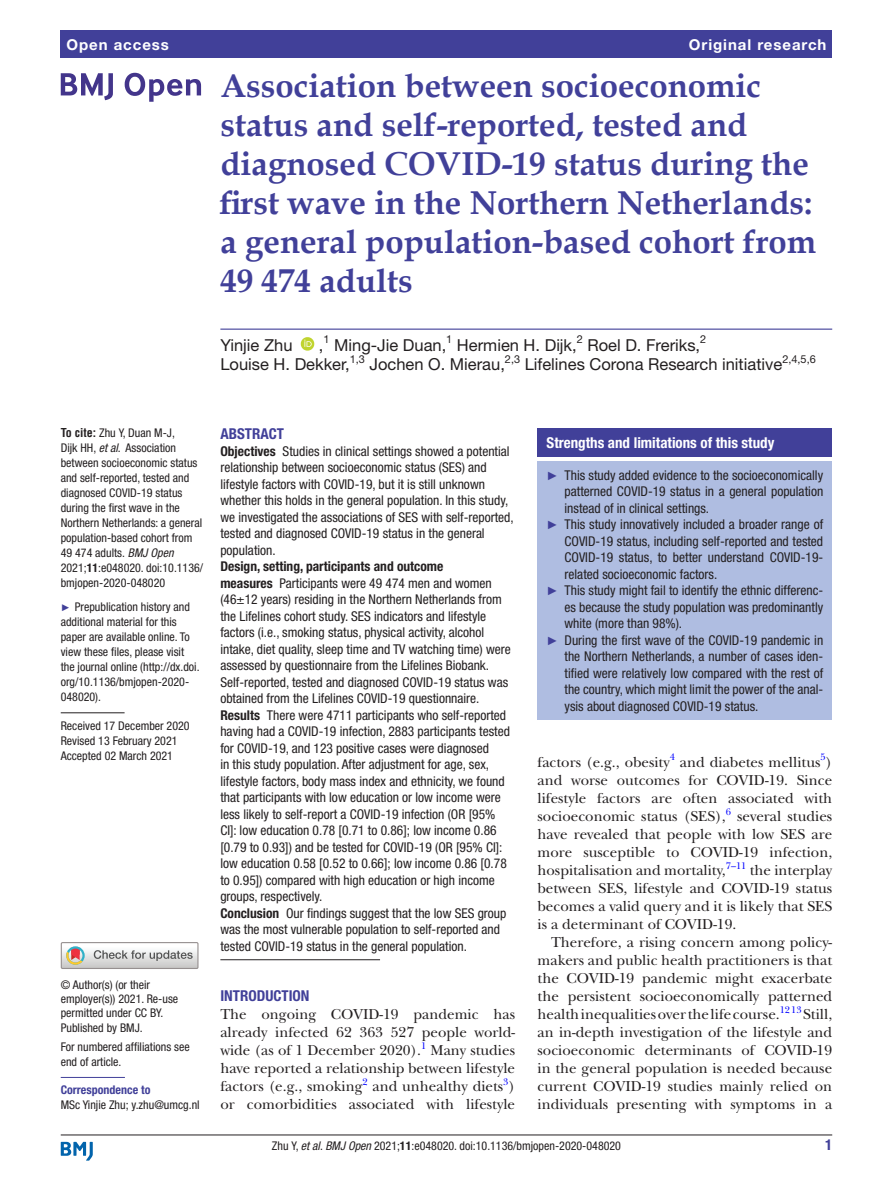
<style>
.page{position:relative;width:893px;height:1191px;background:#fff}
.page>*{position:absolute;margin:0;border:0;box-sizing:border-box;transform-origin:0 0}
.t1{font:700 33px/39px "Book Antiqua";color:#414099}
.t2{font:16.5px "Helvetica Neue LT Std";color:#231f20}
.t3{font:15px/18px "New Baskerville";color:#231f20;text-align:justify}
.t4{font:700 condensed 15px "Helvetica Neue LT Std";color:#fff}
.t5{font:700 15px "Helvetica Neue LT Std";letter-spacing:.065em;color:#fff}
.t6{font:700 condensed 15px "Helvetica Neue LT Std";color:#414099}
.t7{font:condensed 13.5px/16.5px "Helvetica Neue LT Std";color:#231f20}
.t8{font:condensed 12px/15px "Helvetica Neue LT Std";color:#231f20}
.t9{font:700 condensed 12px "Helvetica Neue LT Std";color:#414099}
.t10{font:10.95px "Helvetica Neue LT Std";color:#231f20}
.t11{font:9.9px "New Baskerville";color:#00f}
.s1{font-family:"Helvetica LT Std";font-weight:700}
.s2{font-style:italic}
.s3{font-weight:700}
.s4{font-family:"Arial";font-stretch:normal;font-size:9.75px;color:#414099}
.s5{font-family:"Arial";font-stretch:normal;font-size:12px;color:#414099}
</style>
<div class="page">
<hr style="left:61px;top:1134px;width:771px;height:1px;background:#231f20">
<svg style="left:61px;top:1141px;width:32px;height:19px"></svg>
<div style="left:61px;top:31px;width:771px;height:27px;background:#414099"></div>
<hr style="left:220px;top:328px;width:612px;height:2px;background:#414099">
<svg style="left:301px;top:337px;width:13px;height:14px"></svg>
<hr style="left:61px;top:712px;width:64px;height:1px;background:#231f20">
<hr style="left:61px;top:1077px;width:64px;height:1px;background:#414099">
<svg style="left:61px;top:73px;width:52px;height:27px"></svg>
<svg style="left:125px;top:73px;width:76px;height:29px"></svg>
<div style="left:61px;top:942px;width:138px;height:27px;border:1px solid #969090"></div>
<svg style="left:61px;top:942px;width:137px;height:26px"></svg>
<hr style="left:220px;top:959px;width:160px;height:1px;background:#231f20">
<div style="left:538px;top:428px;width:294px;height:29px;background:#414099"></div>
<div style="left:538px;top:461px;width:294px;height:259px;background:#afbde1"></div>
<p class="t5" style="left:66px;top:35px;width:104px">Open access</p>
<p class="t5" style="left:689px;top:35px;width:139px">Original research</p>
<h1 class="t1" style="left:220px;top:66px;width:597px">Association between socioeconomic status and self-reported, tested and diagnosed COVID-19 status during the first wave in the Northern Netherlands: a general population-based cohort from 49 474 adults</h1>
<p class="t10" style="left:323px;top:333px;width:8px">1</p>
<p class="t2" style="left:334px;top:335px;width:114px">Ming-Jie Duan,</p>
<p class="t10" style="left:446px;top:333px;width:8px">1</p>
<p class="t2" style="left:457px;top:335px;width:121px">Hermien H. Dijk,</p>
<p class="t10" style="left:577px;top:333px;width:8px">2</p>
<p class="t2" style="left:587px;top:335px;width:114px">Roel D. Freriks,</p>
<p class="t10" style="left:700px;top:333px;width:8px">2</p>
<p class="t2" style="left:220px;top:354px;width:131px">Louise H. Dekker,</p>
<p class="t10" style="left:350px;top:352px;width:17px">1,3</p>
<p class="t2" style="left:369px;top:354px;width:137px">Jochen O. Mierau,</p>
<p class="t10" style="left:505px;top:352px;width:17px">2,3</p>
<p class="t2" style="left:525px;top:354px;width:259px">Lifelines Corona Research initiative</p>
<p class="t10" style="left:782px;top:352px;width:35px">2,4,5,6</p>
<p class="t2" style="left:220px;top:335px;width:74px">Yinjie Zhu</p>
<p class="t2" style="left:319px;top:335px;width:6px">,</p>
<p class="t8" style="left:61px;top:425px;width:144px"><span class="s1">To cite:</span> Zhu Y, Duan M-J,<br>Dijk HH, <span class="s2">et al</span>. Association between socioeconomic status and self-reported, tested and diagnosed COVID-19 status during the first wave in the<br>Northern Netherlands: a general population-based cohort from<br>49 474 adults. <span class="s2">BMJ Open<br></span>2021;<span class="s3">11</span>:e048020. doi:10.1136/ bmjopen-2020-048020</p>
<p class="t8" style="left:61px;top:599px;width:140px"><span class="s4">►</span> Prepublication history and additional material for this paper are available online. To view these files, please visit the journal online (http://dx.doi. org/10.1136/bmjopen-2020-<br>048020).</p>
<p class="t8" style="left:61px;top:718px;width:130px">Received 17 December 2020<br>Revised 13 February 2021<br>Accepted 02 March 2021</p>
<p class="t8" style="left:61px;top:977px;width:119px;line-height:14.4px">© Author(s) (or their employer(s)) 2021. Re-use permitted under CC BY.<br>Published by BMJ.</p>
<p class="t8" style="left:61px;top:1039px;width:130px">For numbered affiliations see end of article.</p>
<p class="t9" style="left:61px;top:1082px;width:91px">Correspondence to</p>
<p class="t8" style="left:61px;top:1097px;width:140px">MSc Yinjie Zhu; y.zhu@umcg.nl</p>
<p class="t6" style="left:220px;top:425px;width:65px">ABSTRACT</p>
<p class="t7" style="left:220px;top:442px;width:295px"><span class="s3">Objectives</span> Studies in clinical settings showed a potential relationship between socioeconomic status (SES) and lifestyle factors with COVID-19, but it is still unknown whether this holds in the general population. In this study, we investigated the associations of SES with self-reported, tested and diagnosed COVID-19 status in the general population.</p>
<p class="t7" style="left:220px;top:558px;width:292px"><span class="s3">Design, setting, participants and outcome<br>measures</span> Participants were 49 474 men and women (46±12 years) residing in the Northern Netherlands from the Lifelines cohort study. SES indicators and lifestyle factors (i.e., smoking status, physical activity, alcohol intake, diet quality, sleep time and TV watching time) were assessed by questionnaire from the Lifelines Biobank.<br>Self-reported, tested and diagnosed COVID-19 status was obtained from the Lifelines COVID-19 questionnaire.<br><span class="s3">Results</span> There were 4711 participants who self-reported having had a COVID-19 infection, 2883 participants tested for COVID-19, and 123 positive cases were diagnosed<br>in this study population. After adjustment for age, sex, lifestyle factors, body mass index and ethnicity, we found that participants with low education or low income were less likely to self-report a COVID-19 infection (OR [95% CI]: low education 0.78 [0.71 to 0.86]; low income 0.86 [0.79 to 0.93]) and be tested for COVID-19 (OR [95% CI]: low education 0.58 [0.52 to 0.66]; low income 0.86 [0.78 to 0.95]) compared with high education or high income groups, respectively.<br><span class="s3">Conclusion</span> Our findings suggest that the low SES group was the most vulnerable population to self-reported and tested COVID-19 status in the general population.</p>
<p class="t6" style="left:220px;top:987px;width:91px">INTRODUCTION</p>
<p class="t3" style="left:220px;top:1005px;width:296px">The ongoing COVID-19 pandemic has already infected 62 363 527 people world&shy;wide (as of 1 December 2020).</p>
<p class="t11" style="left:421px;top:1039px;width:7px">1</p>
<p class="t3" style="left:220px;top:1041px;width:296px;text-indent:210px">Many studies have reported a relationship between lifestyle factors (e.g., smoking</p>
<p class="t11" style="left:503px;top:1075px;width:7px">3</p>
<p class="t3" style="left:220px;top:1095px;width:296px">or comorbidities associated with lifestyle</p>
<p class="t11" style="left:363px;top:1075px;width:7px">2</p>
<p class="t3" style="left:372px;top:1077px;width:144px">and unhealthy diets )</p>
<p class="t4" style="left:547px;top:434px;width:229px">Strengths and limitations of this study</p>
<p class="t7" style="left:547px;top:467px;width:278px"><span class="s5">►</span> This study added evidence to the socioeconomically</p>
<p class="t7" style="left:565px;top:483px;width:260px">patterned COVID-19 status in a general population</p>
<p class="t7" style="left:565px;top:500px;width:146px">instead of in clinical settings.</p>
<p class="t7" style="left:547px;top:516px;width:278px"><span class="s5">►</span> This study innovatively included a broader range of</p>
<p class="t7" style="left:565px;top:533px;width:260px">COVID-19 status, including self-reported and tested</p>
<p class="t7" style="left:565px;top:549px;width:260px">COVID-19 status, to better understand COVID-19-</p>
<p class="t7" style="left:565px;top:566px;width:154px">related socioeconomic factors.</p>
<p class="t7" style="left:547px;top:582px;width:278px"><span class="s5">►</span> This study might fail to identify the ethnic differenc-</p>
<p class="t7" style="left:565px;top:599px;width:260px">es because the study population was predominantly</p>
<p class="t7" style="left:565px;top:615px;width:119px">white (more than 98%).</p>
<p class="t7" style="left:547px;top:632px;width:278px"><span class="s5">►</span> During the first wave of the COVID-19 pandemic in</p>
<p class="t7" style="left:565px;top:648px;width:260px">the Northern Netherlands, a number of cases iden-</p>
<p class="t7" style="left:565px;top:665px;width:260px">tified were relatively low compared with the rest of</p>
<p class="t7" style="left:565px;top:681px;width:260px">the country, which might limit the power of the anal-</p>
<p class="t7" style="left:565px;top:698px;width:195px">ysis about diagnosed COVID-19 status.</p>
<p class="t11" style="left:820px;top:751px;width:7px">5</p>
<p class="t3" style="left:538px;top:771px;width:296px">and worse outcomes for COVID-19. Since lifestyle factors are often associated with socioeconomic status (SES),</p>
<p class="t3" style="left:538px;top:753px;width:296px">factors (e.g., obesity<sup>4</sup> and diabetes mellitus )</p>
<p class="t11" style="left:726px;top:805px;width:7px">6</p>
<p class="t3" style="left:538px;top:807px;width:296px;text-indent:200px">several studies have revealed that people with low SES are more susceptible to COVID-19 infection, hospitalisation and mortality,</p>
<p class="t11" style="left:726px;top:859px;width:22px">7–11</p>
<p class="t3" style="left:538px;top:861px;width:296px;text-indent:212px">the interplay between SES, lifestyle and COVID-19 status becomes a valid query and it is likely that SES is a determinant of COVID-19.</p>
<p class="t3" style="left:538px;top:933px;width:296px;text-indent:14px">Therefore, a rising concern among policy&shy;makers and public health practitioners is that the COVID-19 pandemic might exacerbate the persistent socioeconomically patterned health inequalities over the life course.<sup>12</sup> <sup>13</sup> Still, an in-depth investigation of the lifestyle and socioeconomic determinants of COVID-19 in the general population is needed because current COVID-19 studies mainly relied on individuals presenting with symptoms in a</p>
<p class="t8" style="left:272px;top:1137px;width:351px">Zhu Y, <span class="s2">et al</span>. <span class="s2">BMJ Open</span> 2021;<span class="s3">11</span>:e048020. doi:10.1136/bmjopen-2020-048020</p>
<p class="t6" style="left:825px;top:1135px;width:9px">1</p>
</div>
